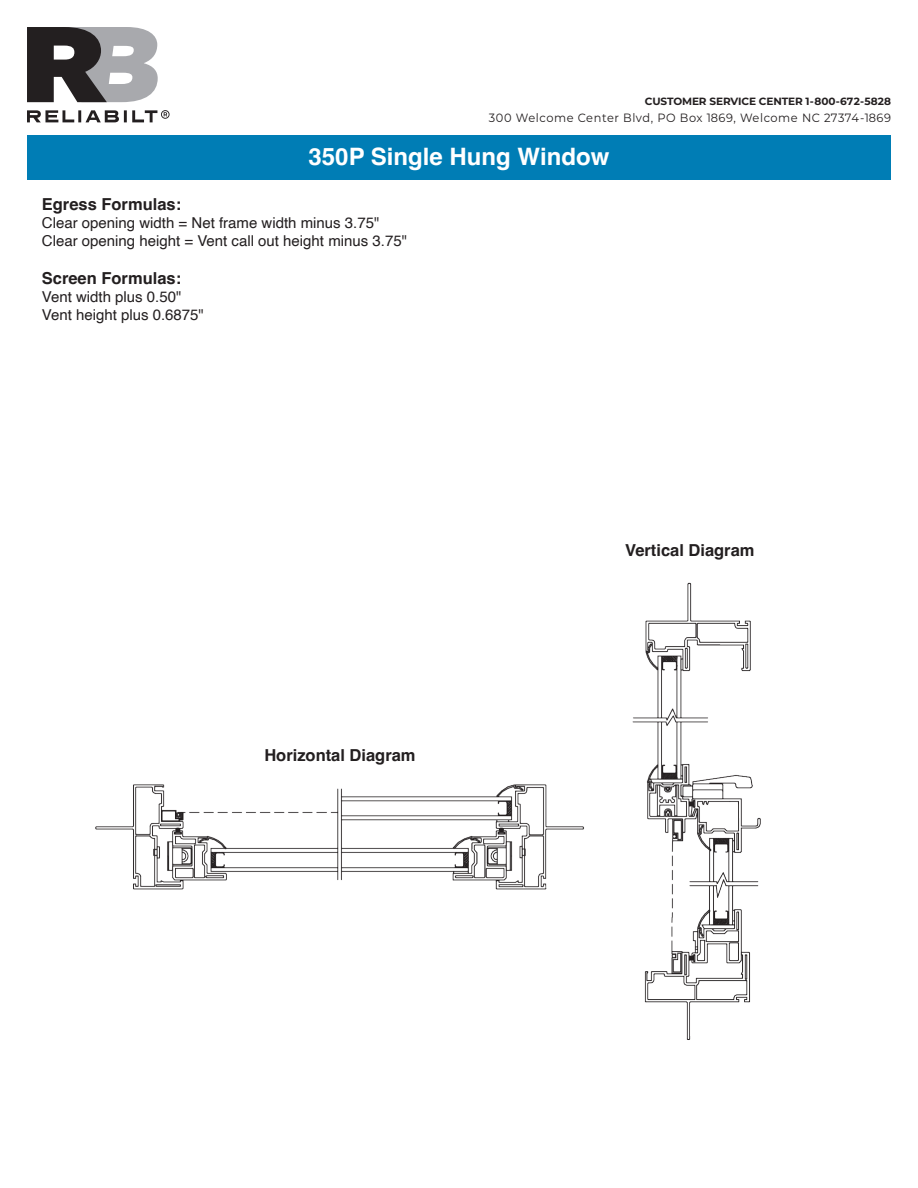
<style>
.page{position:relative;width:918px;height:1188px;background:#fff}
.page>*{position:absolute;margin:0;border:0;box-sizing:border-box;transform-origin:0 0}
.t1{font:700 24px "Helvetica";color:#fff}
.t2{font:700 16.5px "Helvetica";color:#231f20}
.t3{font:15px/18px "Helvetica";color:#231f20}
.t4{font:12px "Montserrat";letter-spacing:.05em;color:#231f20;scale:.95 1}
.t5{font:700 10.5px "Montserrat";letter-spacing:-.01em;color:#231f20}
</style>
<div class="page">
<svg style="left:27px;top:135px;width:864px;height:1px"></svg>
<div style="left:27px;top:136px;width:864px;height:44px;background:#007db5"></div>
<svg style="left:27px;top:27px;width:131px;height:75px;background:#787779"></svg>
<svg style="left:27px;top:110px;width:143px;height:12px"></svg>
<img style="left:95px;top:582px;width:666px;height:458px">
<p class="t5" style="left:645px;top:94px;width:248px">CUSTOMER SERVICE CENTER 1-800-672-5828</p>
<p class="t4" style="left:489px;top:109px;width:425px">300 Welcome Center Blvd, PO Box 1869, Welcome NC 27374-1869</p>
<h1 class="t1" style="left:309px;top:142px;width:302px">350P Single Hung Window</h1>
<p class="t2" style="left:42px;top:195px;width:141px">Egress Formulas:</p>
<p class="t3" style="left:42px;top:215px;width:367px">Clear opening width = Net frame width minus 3.75"<br>Clear opening height = Vent call out height minus 3.75"</p>
<p class="t2" style="left:42px;top:268px;width:141px">Screen Formulas:</p>
<p class="t3" style="left:42px;top:288px;width:164px">Vent width plus 0.50"<br>Vent height plus 0.6875"</p>
<p class="t2" style="left:264px;top:745px;width:153px">Horizontal Diagram</p>
<p class="t2" style="left:625px;top:540px;width:131px">Vertical Diagram</p>
</div>
